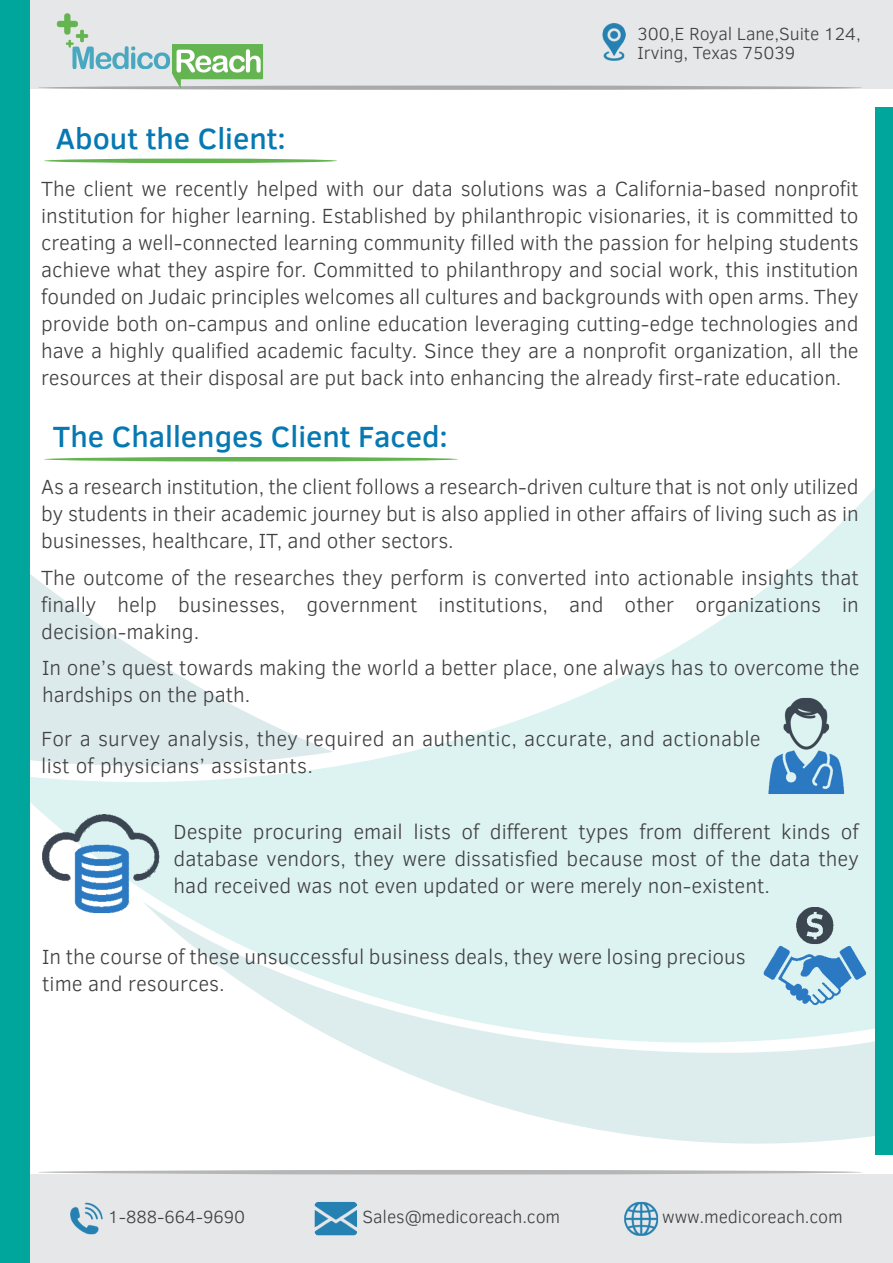
<style>
.page{position:relative;width:893px;height:1263px;background:#fff}
.page>*{position:absolute;margin:0;border:0;box-sizing:border-box;transform-origin:0 0}
.t1{font:500 30px "Clear Sans";color:#0678b2}
.t2{font:300 21px/27px "Clear Sans";color:#404041;text-align:justify}
.t3{font:300 18px/19.5px "Clear Sans";letter-spacing:-.005em;color:#404041}
</style>
<div class="page">
<svg style="left:341px;top:1042px;width:533px;height:101px;fill:#ddeded"></svg>
<svg style="left:29px;top:464px;width:845px;height:578px;fill:#ddf3f1"></svg>
<div style="left:0;top:1174px;width:892px;height:89px;background:#e6e7e8"></div>
<div style="left:0;top:0;width:892px;height:89px;background:#e6e7e8"></div>
<div style="left:0;top:0;width:29px;height:1263px;background:#00a69c"></div>
<div style="left:874px;top:108px;width:18px;height:1047px;background:#00a69c"></div>
<hr style="left:44px;top:159px;width:293px;height:4px;background:#63b34f;border-radius:50%">
<svg style="left:38px;top:85px;width:823px;height:5px;background:#b4b5b6"></svg>
<svg style="left:38px;top:1170px;width:823px;height:4px;background:#b9b9ba"></svg>
<svg style="left:44px;top:457px;width:413px;height:4px"></svg>
<img style="left:762px;top:695px;width:87px;height:100px">
<img style="left:36px;top:807px;width:131px;height:109px">
<img style="left:753px;top:901px;width:121px;height:111px">
<img style="left:52px;top:13px;width:216px;height:77px">
<img style="left:602px;top:24px;width:24px;height:37px">
<img style="left:70px;top:1202px;width:33px;height:33px">
<img style="left:314px;top:1201px;width:44px;height:35px">
<img style="left:624px;top:1201px;width:35px;height:35px">
<p class="t3" style="left:637px;top:24px;width:225px">300,E Royal Lane,Suite 124,<br>Irving, Texas 75039</p>
<h1 class="t1" style="left:56px;top:117px;width:231px">About the Client:</h1>
<p class="t2" style="left:41px;top:175px;width:818px">The client we recently helped with our data solutions was a California-based nonprofit institution for higher learning. Established by philanthropic visionaries, it is committed to creating a well-connected learning community filled with the passion for helping students achieve what they aspire for. Committed to philanthropy and social work, this institution founded on Judaic principles welcomes all cultures and backgrounds with open arms. They provide both on-campus and online education leveraging cutting-edge technologies and have a highly qualified academic faculty. Since they are a nonprofit organization, all the resources at their disposal are put back into enhancing the already first-rate education.</p>
<h1 class="t1" style="left:53px;top:416px;width:396px">The Challenges Client Faced:</h1>
<p class="t2" style="left:41px;top:473px;width:818px">As a research institution, the client follows a research-driven culture that is not only utilized by students in their academic journey but is also applied in other affairs of living such as in businesses, healthcare, IT, and other sectors.</p>
<p class="t2" style="left:41px;top:564px;width:818px">The outcome of the researches they perform is converted into actionable insights that finally help businesses, government institutions, and other organizations in decision-making.</p>
<p class="t2" style="left:42px;top:654px;width:818px">In one’s quest towards making the world a better place, one always has to overcome the hardships on the path.</p>
<p class="t2" style="left:41px;top:725px;width:720px">For a survey analysis, they required an authentic, accurate, and actionable list of physicians’ assistants.</p>
<p class="t2" style="left:173px;top:818px;width:686px">Despite procuring email lists of different types from different kinds of database vendors, they were dissatisfied because most of the data they had received was not even updated or were merely non-existent.</p>
<p class="t2" style="left:42px;top:943px;width:705px">In the course of these unsuccessful business deals, they were losing precious time and resources.</p>
<p class="t3" style="left:108px;top:1206px;width:139px">1-888-664-9690</p>
<p class="t3" style="left:362px;top:1206px;width:199px">Sales@medicoreach.com</p>
<p class="t3" style="left:662px;top:1206px;width:182px">www.medicoreach.com</p>
</div>
